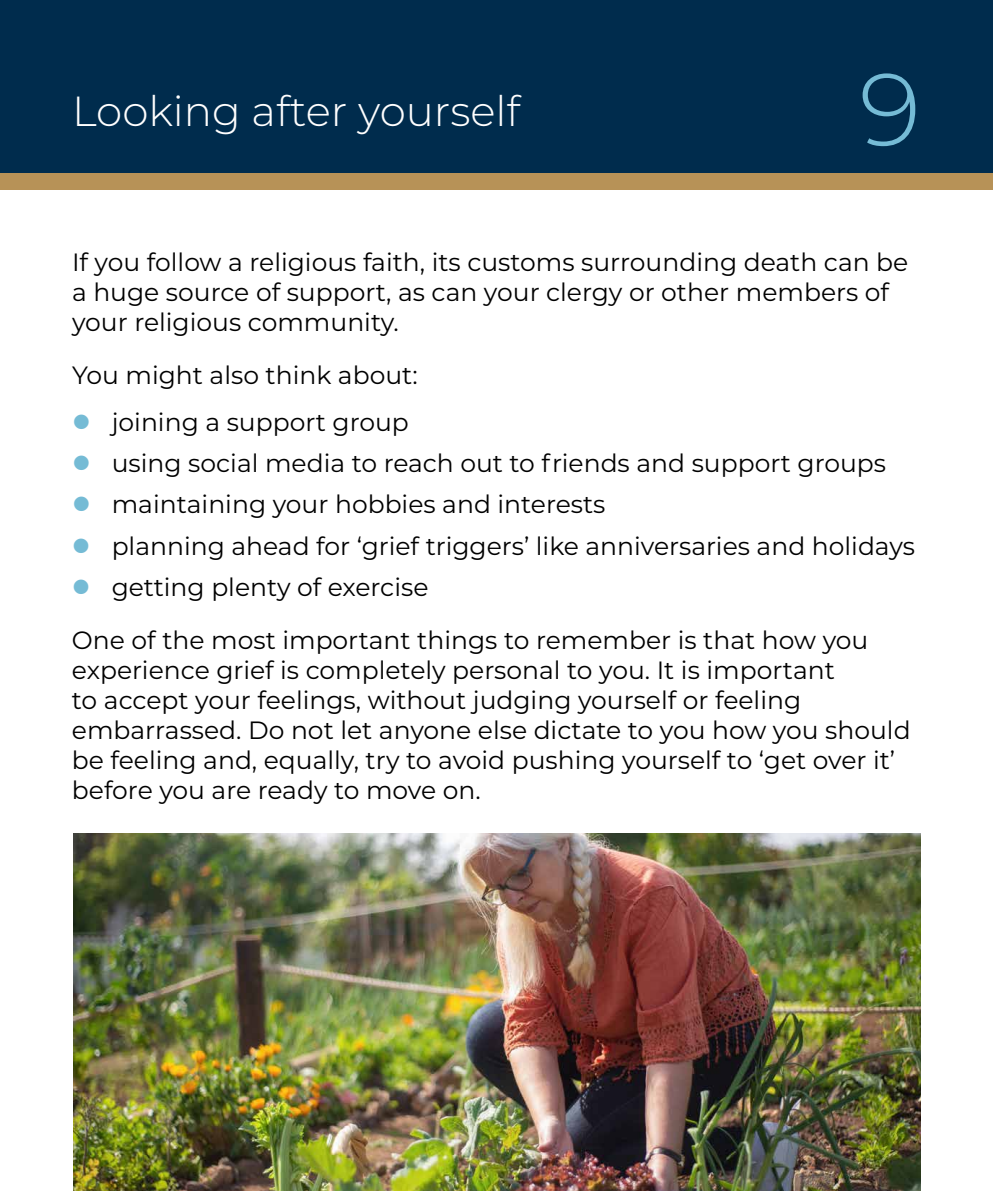
<style>
.page{position:relative;width:993px;height:1191px;background:#fff}
.page>*{position:absolute;margin:0;border:0;box-sizing:border-box;transform-origin:0 0}
.t1{font:300 102.4px "Montserrat Alternates";color:#75bbd5}
.t2{font:300 42px "Montserrat";color:#fff}
.t3{font:25px/30px "Montserrat";color:#000}
</style>
<div class="page">
<div style="left:0;top:9px;width:992px;height:181px;background:#b79257"></div>
<div style="left:0;top:0;width:992px;height:173px;background:#002c4d"></div>
<img style="left:73px;top:833px;width:847px;height:358px">
<h2 class="t2" style="left:72px;top:82px;width:449px">Looking after yourself</h2>
<h1 class="t1" style="left:858px;top:40px;width:63px">9</h1>
<p class="t3" style="left:72px;top:246px;width:837px">If you follow a religious faith, its customs surrounding death can be a huge source of support, as can your clergy or other members of your religious community.</p>
<p class="t3" style="left:112px;top:350px;width:307px;line-height:47px;text-indent:-40px">You might also think about: joining a support group</p>
<p class="t3" style="left:112px;top:441px;width:804px;line-height:41.4px">using social media to reach out to friends and support groups maintaining your hobbies and interests<br>planning ahead for ‘grief triggers’ like anniversaries and holidays getting plenty of exercise</p>
<p class="t3" style="left:72px;top:624px;width:839px">One of the most important things to remember is that how you experience grief is completely personal to you. It is important<br>to accept your feelings, without judging yourself or feeling embarrassed. Do not let anyone else dictate to you how you should be feeling and, equally, try to avoid pushing yourself to ‘get over it’ before you are ready to move on.</p>
</div>
